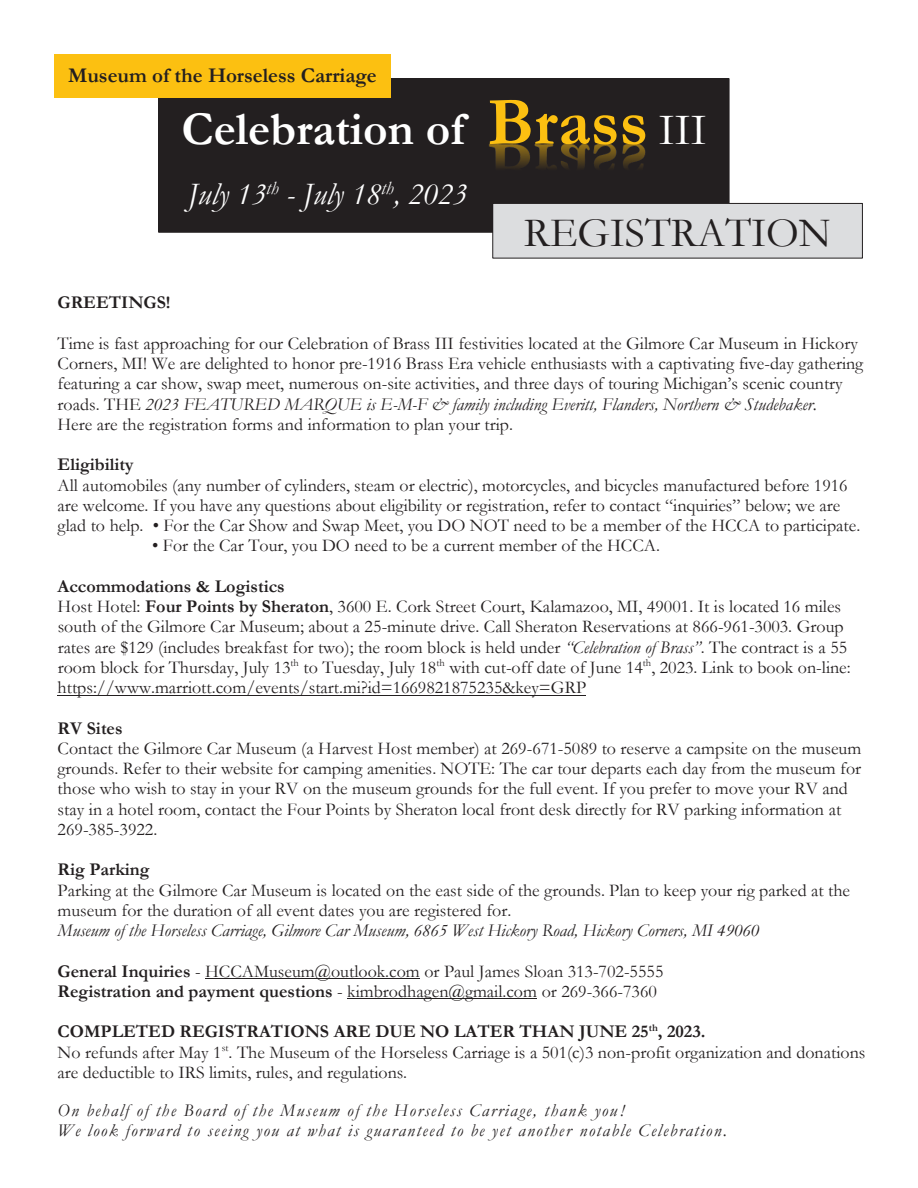
<style>
.page{position:relative;width:918px;height:1188px;background:#fff}
.page>*{position:absolute;margin:0;border:0;box-sizing:border-box;transform-origin:0 0}
.t1{font:700 47.4px "Garamond";color:#fff}
.t2{font:42px "Garamond";color:#231f20}
.t3{font:italic 31.5px "Garamond";color:#fff}
.t4{font:700 21px "Garamond";color:#231f20}
.t5{font:18px/20.2px "Garamond";color:#231f20}
.t6{font:italic 18px/20.1px "Garamond";letter-spacing:.075em;color:#231f20}
.t7{font:italic 18px "Garamond";color:#231f20}
.t8{font:700 18px "Garamond";color:#231f20}
.s1{font-size:69px;color:#fcc011}
.s2{font-weight:400;font-size:45px}
.s3{font-style:italic}
.s4{font-weight:700}
</style>
<div class="page">
<div style="left:159px;top:79px;width:570px;height:153px;background:#231f20"></div>
<div style="left:158px;top:78px;width:571px;height:155px;border:1px solid #231f20"></div>
<img style="left:489px;top:143px;width:135px;height:25px">
<img style="left:624px;top:143px;width:22px;height:25px">
<div style="left:54px;top:54px;width:337px;height:43px;background:#fcc011"></div>
<div style="left:493px;top:203px;width:369px;height:55px;background:#dcdddf"></div>
<div style="left:492px;top:203px;width:371px;height:55px;border:1px solid #231f20"></div>
<hr style="left:58px;top:695px;width:528px;height:1px;background:#231f20">
<hr style="left:205px;top:978px;width:215px;height:1px;background:#231f20">
<hr style="left:347px;top:998px;width:190px;height:1px;background:#231f20">
<p class="t4" style="left:68px;top:62px;width:310px">Museum of the Horseless Carriage</p>
<h1 class="t1" style="left:182px;top:97px;width:527px">Celebration of <span class="s1">Brass</span> <span class="s2">III</span></h1>
<h3 class="t3" style="left:188px;top:173px;width:281px">July 13<sup>th</sup> - July 18<sup>th</sup>, 2023</h3>
<h2 class="t2" style="left:524px;top:204px;width:309px">REGISTRATION</h2>
<p class="t8" style="left:58px;top:290px;width:115px">GREETINGS!</p>
<p class="t5" style="left:58px;top:333px;width:807px">Time is fast approaching for our Celebration of Brass III festivities located at the Gilmore Car Museum in Hickory Corners, MI! We are delighted to honor pre-1916 Brass Era vehicle enthusiasts with a captivating five-day gathering featuring a car show, swap meet, numerous on-site activities, and three days of touring Michigan’s scenic country roads. THE <span class="s3">2023 FEATURED MARQUE is E-M-F &amp; family including Everitt, Flanders, Northern &amp; Studebaker.<br></span>Here are the registration forms and information to plan your trip.</p>
<p class="t8" style="left:58px;top:452px;width:77px">Eligibility</p>
<p class="t5" style="left:58px;top:475px;width:804px">All automobiles (any number of cylinders, steam or electric), motorcycles, and bicycles manufactured before 1916 are welcome. If you have any questions about eligibility or registration, refer to contact “inquiries” below; we are glad to help. • For the Car Show and Swap Meet, you DO NOT need to be a member of the HCCA to participate.</p>
<p class="t5" style="left:152px;top:535px;width:509px">• For the Car Tour, you DO need to be a current member of the HCCA.</p>
<p class="t5" style="left:58px;top:576px;width:795px"><span class="s4">Accommodations &amp; Logistics<br></span>Host Hotel: <span class="s4">Four Points by Sheraton</span>, 3600 E. Cork Street Court, Kalamazoo, MI, 49001. It is located 16 miles south of the Gilmore Car Museum; about a 25-minute drive. Call Sheraton Reservations at 866-961-3003. Group rates are $129 (includes breakfast for two); the room block is held under <span class="s3">“Celebration of Brass”</span>. The contract is a 55 room block for Thursday, July 13<sup>th</sup> to Tuesday, July 18<sup>th</sup> with cut-off date of June 14<sup>th</sup>, 2023. Link to book on-line: https://www.marriott.com/events/start.mi?id=1669821875235&amp;key=GRP</p>
<p class="t8" style="left:58px;top:716px;width:66px">RV Sites</p>
<p class="t5" style="left:58px;top:738px;width:805px">Contact the Gilmore Car Museum (a Harvest Host member) at 269-671-5089 to reserve a campsite on the museum grounds. Refer to their website for camping amenities. NOTE: The car tour departs each day from the museum for those who wish to stay in your RV on the museum grounds for the full event. If you prefer to move your RV and stay in a hotel room, contact the Four Points by Sheraton local front desk directly for RV parking information at 269-385-3922.</p>
<p class="t8" style="left:58px;top:858px;width:93px">Rig Parking</p>
<p class="t5" style="left:58px;top:880px;width:794px">Parking at the Gilmore Car Museum is located on the east side of the grounds. Plan to keep your rig parked at the museum for the duration of all event dates you are registered for.</p>
<p class="t7" style="left:58px;top:918px;width:703px">Museum of the Horseless Carriage, Gilmore Car Museum, 6865 West Hickory Road, Hickory Corners, MI 49060</p>
<p class="t5" style="left:58px;top:961px;width:607px"><span class="s4">General Inquiries</span> - HCCAMuseum@outlook.com or Paul James Sloan 313-702-5555<br><span class="s4">Registration and payment questions</span> - kimbrodhagen@gmail.com or 269-366-7360</p>
<p class="t5" style="left:58px;top:1021px;width:809px"><span class="s4">COMPLETED REGISTRATIONS ARE DUE NO LATER THAN JUNE 25</span><sup>th</sup><span class="s4">, 2023.<br></span>No refunds after May 1<sup>st</sup>. The Museum of the Horseless Carriage is a 501(c)3 non-profit organization and donations are deductible to IRS limits, rules, and regulations.</p>
<p class="t6" style="left:58px;top:1100px;width:671px">On behalf of the Board of the Museum of the Horseless Carriage, thank you!<br>We look forward to seeing you at what is guaranteed to be yet another notable Celebration.</p>
</div>
